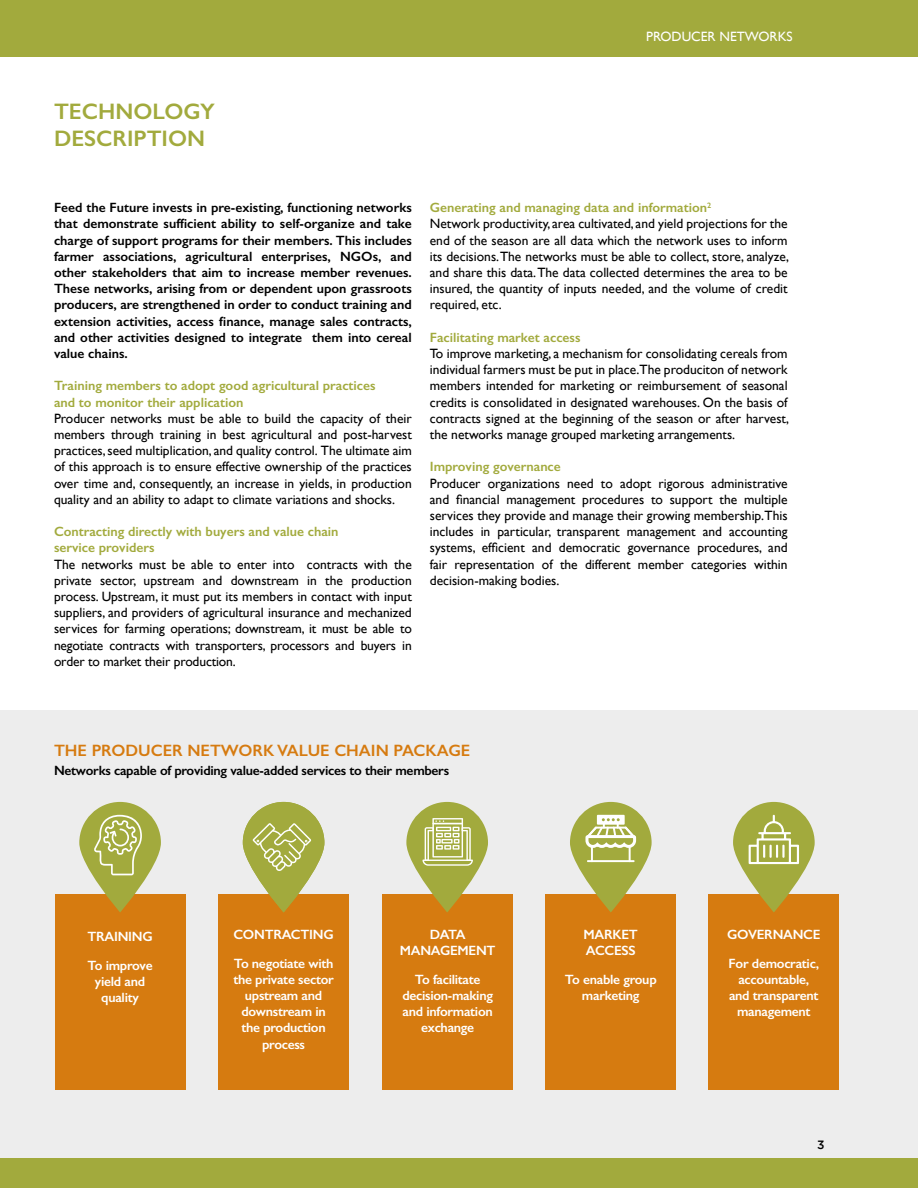
<style>
.page{position:relative;width:918px;height:1188px;background:#fff}
.page>*{position:absolute;margin:0;border:0;box-sizing:border-box;transform-origin:0 0}
.t1{font:600 22.5px/27px "Gill Sans";color:#a2aa3d}
.t2{font:600 16.5px "Gill Sans";color:#d67b10}
.t3{font:13.5px/16.2px "Gill Sans";color:#000;text-align:justify}
.t4{font:600 13.5px/16.2px "Gill Sans";color:#000;text-align:justify}
.t5{font:600 13.5px/16.2px "Gill Sans";letter-spacing:-.02em;color:#fff;text-align:center}
.t6{font:600 13.5px/16.2px "Gill Sans";color:#a2aa3d}
.t7{font:600 13.5px "Gill Sans";letter-spacing:-.02em;color:#000}
.t8{font:13.5px "Gill Sans";color:#fff}
.t9{font:500 12px "Gotham";color:#000}
</style>
<div class="page">
<div style="left:0;top:711px;width:918px;height:477px;background:#ededed"></div>
<div style="left:0;top:1158px;width:918px;height:30px;background:#a2aa3d"></div>
<div style="left:0;top:0;width:918px;height:57px;background:#a2aa3d"></div>
<div style="left:56px;top:894px;width:130px;height:195px;background:#d67b10"></div>
<div style="left:219px;top:894px;width:130px;height:195px;background:#d67b10"></div>
<div style="left:546px;top:894px;width:130px;height:195px;background:#d67b10"></div>
<div style="left:709px;top:894px;width:130px;height:195px;background:#d67b10"></div>
<div style="left:383px;top:894px;width:130px;height:195px;background:#d67b10"></div>
<svg style="left:79px;top:802px;width:82px;height:110px;fill:#a2aa3d"></svg>
<svg style="left:94px;top:815px;width:48px;height:60px;background:#b5bb66"></svg>
<svg style="left:243px;top:802px;width:81px;height:110px;fill:#a2aa3d"></svg>
<svg style="left:406px;top:802px;width:82px;height:110px;fill:#a2aa3d"></svg>
<svg style="left:570px;top:802px;width:82px;height:110px;fill:#a2aa3d"></svg>
<svg style="left:733px;top:802px;width:82px;height:110px;fill:#a2aa3d"></svg>
<svg style="left:423px;top:818px;width:50px;height:48px;background:#c3c883"></svg>
<svg style="left:749px;top:815px;width:50px;height:49px;background:#b9bf6e"></svg>
<svg style="left:253px;top:823px;width:58px;height:48px;background:#b2b960"></svg>
<div style="left:597px;top:815px;width:28px;height:10px;background:#fff"></div>
<svg style="left:584px;top:818px;width:54px;height:44px;background:#c1c67e"></svg>
<p class="t8" style="left:646px;top:29px;width:148px">PRODUCER NETWORKS</p>
<h2 class="t1" style="left:54px;top:98px;width:163px">TECHNOLOGY<br>DESCRIPTION</h2>
<p class="t4" style="left:54px;top:199px;width:359px">Feed the Future invests in pre-existing, functioning networks that demonstrate sufficient ability to self-organize and take charge of support programs for their members. This includes farmer associations, agricultural enterprises, NGOs, and other stakeholders that aim to increase member revenues.</p>
<p class="t4" style="left:54px;top:280px;width:359px">These networks, arising from or dependent upon grassroots producers, are strengthened in order to conduct training and extension activities, access finance, manage sales contracts, and other activities designed to integrate them into cereal value chains.</p>
<h3 class="t6" style="left:54px;top:378px;width:323px">Training members to adopt good agricultural practices and to monitor their application</h3>
<p class="t3" style="left:54px;top:410px;width:359px">Producer networks must be able to build the capacity of their members through training in best agricultural and post-harvest practices,seed multiplication,and quality control. The ultimate aim of this approach is to ensure effective ownership of the practices over time and, consequently, an increase in yields, in production quality and an ability to adapt to climate variations and shocks.</p>
<h3 class="t6" style="left:54px;top:523px;width:286px">Contracting directly with buyers and value chain service providers</h3>
<p class="t3" style="left:54px;top:556px;width:359px">The networks must be able to enter into contracts with the private sector, upstream and downstream in the production process. Upstream, it must put its members in contact with input suppliers, and providers of agricultural insurance and mechanized services for farming operations; downstream, it must be able to negotiate contracts with transporters, processors and buyers in order to market their production.</p>
<h3 class="t6" style="left:430px;top:199px;width:283px">Generating and managing data and information<sup>2</sup></h3>
<p class="t3" style="left:430px;top:216px;width:361px">Network productivity, area cultivated, and yield projections for the end of the season are all data which the network uses to inform its decisions.The networks must be able to collect, store, analyze, and share this data.The data collected determines the area to be insured, the quantity of inputs needed, and the volume of credit required, etc.</p>
<h3 class="t6" style="left:430px;top:329px;width:152px">Facilitating market access</h3>
<p class="t3" style="left:430px;top:345px;width:361px">To improve marketing, a mechanism for consolidating cereals from individual farmers must be put in place.The produciton of network members intended for marketing or reimbursement of seasonal credits is consolidated in designated warehouses. On the basis of contracts signed at the beginning of the season or after harvest, the networks manage grouped marketing arrangements.</p>
<h3 class="t6" style="left:430px;top:459px;width:132px">Improving governance</h3>
<p class="t3" style="left:430px;top:475px;width:359px">Producer organizations need to adopt rigorous administrative and financial management procedures to support the multiple services they provide and manage their growing membership.This includes in particular, transparent management and accounting systems, efficient and democratic governance procedures, and fair representation of the different member categories within decision-making bodies.</p>
<h4 class="t2" style="left:54px;top:740px;width:418px">THE PRODUCER NETWORK VALUE CHAIN PACKAGE</h4>
<p class="t7" style="left:54px;top:763px;width:397px">Networks capable of providing value-added services to their members</p>
<p class="t5" style="left:87px;top:928px;width:67px">TRAINING</p>
<p class="t5" style="left:87px;top:957px;width:67px">To improve yield and quality</p>
<p class="t5" style="left:234px;top:926px;width:102px">CONTRACTING</p>
<p class="t5" style="left:233px;top:955px;width:102px">To negotiate with the private sector upstream and downstream in the production process</p>
<p class="t5" style="left:400px;top:926px;width:97px">DATA<br>MANAGEMENT</p>
<p class="t5" style="left:402px;top:971px;width:92px">To facilitate decision-making and information exchange</p>
<p class="t5" style="left:584px;top:926px;width:56px;text-align:left">MARKET<br>ACCESS</p>
<p class="t5" style="left:565px;top:971px;width:93px">To enable group marketing</p>
<p class="t5" style="left:727px;top:926px;width:95px">GOVERNANCE</p>
<p class="t5" style="left:729px;top:955px;width:92px">For democratic, accountable, and transparent management</p>
<p class="t9" style="left:817px;top:1138px;width:9px">3</p>
</div>
